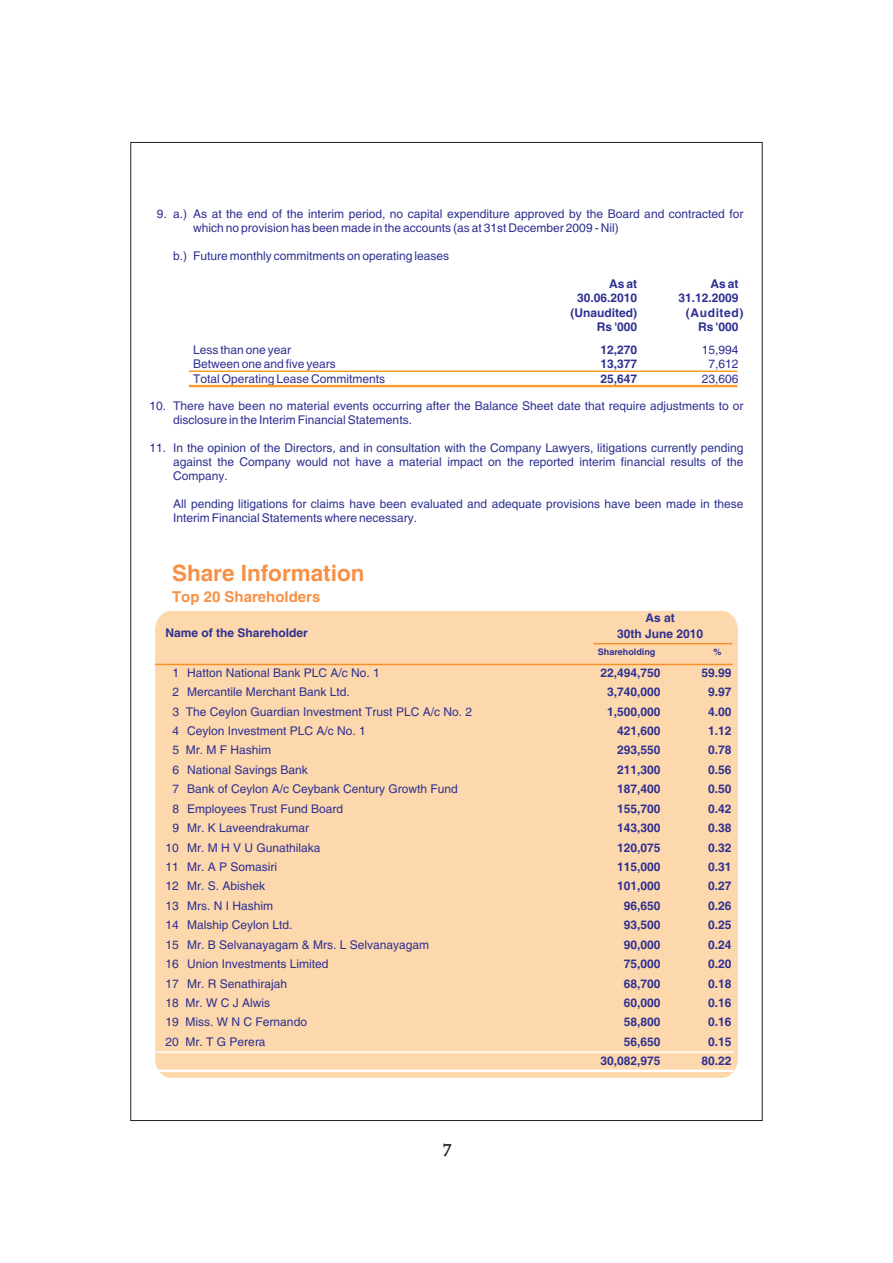
<style>
.page{position:relative;width:893px;height:1263px;background:#fff}
.page>*{position:absolute;margin:0;border:0;box-sizing:border-box;transform-origin:0 0}
.t1{font:700 22.5px "Helvetica";color:#f69146}
.t2{font:700 18px "Scala LF";color:#231f20}
.t3{font:700 15px "Helvetica";color:#f69146}
.t4{font:12px/14px "Helvetica";color:#2e3092}
.t5{font:700 12px/16.2px "Helvetica";color:#2e3092;text-align:center}
.t6{font:700 12px "Helvetica";letter-spacing:.055em;color:#2e3092}
.t7{font:700 9px "Helvetica";color:#2e3092}
</style>
<div class="page">
<div style="left:155px;top:611px;width:583px;height:467px;background:#fdd8ad"></div>
<hr style="left:155px;top:664px;width:578px;height:1px;background:#f48f29">
<hr style="left:593px;top:643px;width:139px;height:1px;background:#f48f29">
<hr style="left:155px;top:1069px;width:579px;height:3px;background:#fff">
<hr style="left:155px;top:1051px;width:579px;height:2px;background:#fff">
<hr style="left:189px;top:385px;width:548px;height:2px;background:#f89c27">
<hr style="left:189px;top:370px;width:548px;height:2px;background:#f89c27">
<p class="t4" style="left:193px;top:208px;width:552px;text-indent:-36px">9. a.) As at the end of the interim period, no capital expenditure approved by the Board and contracted for which no provision has been made in the accounts (as at 31st December 2009 - Nil)</p>
<p class="t4" style="left:173px;top:250px;width:277px">b.) Future monthly commitments on operating leases</p>
<p class="t5" style="left:609px;top:277px;width:30px">As at</p>
<p class="t5" style="left:710px;top:277px;width:30px">As at</p>
<p class="t5" style="left:577px;top:291px;width:62px">30.06.2010</p>
<p class="t5" style="left:678px;top:291px;width:62px">31.12.2009</p>
<p class="t5" style="left:570px;top:305px;width:68px">(Unaudited)</p>
<p class="t6" style="left:686px;top:308px;width:59px">(Audited)</p>
<p class="t5" style="left:597px;top:320px;width:42px">Rs '000</p>
<p class="t5" style="left:698px;top:320px;width:42px">Rs '000</p>
<p class="t4" style="left:193px;top:344px;width:100px">Less than one year</p>
<p class="t5" style="left:600px;top:343px;width:38px">12,270</p>
<p class="t4" style="left:702px;top:344px;width:38px">15,994</p>
<p class="t4" style="left:193px;top:358px;width:144px">Between one and five years</p>
<p class="t5" style="left:600px;top:357px;width:38px">13,377</p>
<p class="t4" style="left:708px;top:358px;width:32px">7,612</p>
<p class="t4" style="left:193px;top:373px;width:194px">Total Operating Lease Commitments</p>
<p class="t5" style="left:600px;top:371px;width:38px">25,647</p>
<p class="t4" style="left:702px;top:373px;width:38px">23,606</p>
<p class="t4" style="left:173px;top:400px;width:572px;text-indent:-24px">10. There have been no material events occurring after the Balance Sheet date that require adjustments to or disclosure in the Interim Financial Statements.</p>
<p class="t4" style="left:173px;top:442px;width:572px;text-align:justify;text-indent:-24px">11. In the opinion of the Directors, and in consultation with the Company Lawyers, litigations currently pending against the Company would not have a material impact on the reported interim financial results of the Company.</p>
<p class="t4" style="left:173px;top:497px;width:572px">All pending litigations for claims have been evaluated and adequate provisions have been made in these<br>Interim Financial Statements where necessary.</p>
<h1 class="t1" style="left:172px;top:564px;width:194px">Share Information</h1>
<p class="t3" style="left:172px;top:591px;width:150px">Top 20 Shareholders</p>
<p class="t5" style="left:617px;top:610px;width:88px">As at<br>30th June 2010</p>
<p class="t7" style="left:598px;top:648px;width:59px">Shareholding</p>
<p class="t7" style="left:714px;top:648px;width:10px">%</p>
<p class="t5" style="left:166px;top:626px;width:144px">Name of the Shareholder</p>
<p class="t4" style="left:173px;top:667px;width:209px">1 Hatton National Bank PLC A/c No. 1</p>
<p class="t5" style="left:600px;top:665px;width:62px">22,494,750</p>
<p class="t5" style="left:701px;top:665px;width:32px">59.99</p>
<p class="t4" style="left:173px;top:686px;width:179px">2 Mercantile Merchant Bank Ltd.</p>
<p class="t5" style="left:607px;top:685px;width:55px">3,740,000</p>
<p class="t5" style="left:708px;top:685px;width:25px">9.97</p>
<p class="t4" style="left:173px;top:705px;width:301px">3 The Ceylon Guardian Investment Trust PLC A/c No. 2</p>
<p class="t5" style="left:607px;top:704px;width:55px">1,500,000</p>
<p class="t5" style="left:708px;top:704px;width:25px">4.00</p>
<p class="t4" style="left:173px;top:725px;width:195px">4 Ceylon Investment PLC A/c No. 1</p>
<p class="t5" style="left:617px;top:724px;width:45px">421,600</p>
<p class="t5" style="left:708px;top:724px;width:25px">1.12</p>
<p class="t4" style="left:173px;top:744px;width:100px">5 Mr. M F Hashim</p>
<p class="t5" style="left:617px;top:743px;width:45px">293,550</p>
<p class="t5" style="left:708px;top:743px;width:25px">0.78</p>
<p class="t4" style="left:173px;top:764px;width:137px">6 National Savings Bank</p>
<p class="t5" style="left:617px;top:763px;width:45px">211,300</p>
<p class="t5" style="left:708px;top:763px;width:25px">0.56</p>
<p class="t4" style="left:173px;top:783px;width:287px">7 Bank of Ceylon A/c Ceybank Century Growth Fund</p>
<p class="t5" style="left:617px;top:782px;width:45px">187,400</p>
<p class="t5" style="left:708px;top:782px;width:25px">0.50</p>
<p class="t4" style="left:173px;top:802px;width:172px">8 Employees Trust Fund Board</p>
<p class="t5" style="left:617px;top:801px;width:45px">155,700</p>
<p class="t5" style="left:708px;top:801px;width:25px">0.42</p>
<p class="t4" style="left:173px;top:822px;width:138px">9 Mr. K Laveendrakumar</p>
<p class="t5" style="left:617px;top:821px;width:45px">143,300</p>
<p class="t5" style="left:708px;top:821px;width:25px">0.38</p>
<p class="t4" style="left:166px;top:841px;width:156px">10 Mr. M H V U Gunathilaka</p>
<p class="t5" style="left:617px;top:840px;width:45px">120,075</p>
<p class="t5" style="left:708px;top:840px;width:25px">0.32</p>
<p class="t4" style="left:166px;top:861px;width:113px">11 Mr. A P Somasiri</p>
<p class="t5" style="left:617px;top:860px;width:45px">115,000</p>
<p class="t5" style="left:708px;top:860px;width:25px">0.31</p>
<p class="t4" style="left:166px;top:880px;width:101px">12 Mr. S. Abishek</p>
<p class="t5" style="left:617px;top:879px;width:45px">101,000</p>
<p class="t5" style="left:708px;top:879px;width:25px">0.27</p>
<p class="t4" style="left:166px;top:900px;width:109px">13 Mrs. N I Hashim</p>
<p class="t5" style="left:624px;top:898px;width:38px">96,650</p>
<p class="t5" style="left:708px;top:898px;width:25px">0.26</p>
<p class="t4" style="left:166px;top:919px;width:128px">14 Malship Ceylon Ltd.</p>
<p class="t5" style="left:624px;top:918px;width:38px">93,500</p>
<p class="t5" style="left:708px;top:918px;width:25px">0.25</p>
<p class="t4" style="left:166px;top:938px;width:265px">15 Mr. B Selvanayagam &amp; Mrs. L Selvanayagam</p>
<p class="t5" style="left:624px;top:937px;width:38px">90,000</p>
<p class="t5" style="left:708px;top:937px;width:25px">0.24</p>
<p class="t4" style="left:166px;top:958px;width:164px">16 Union Investments Limited</p>
<p class="t5" style="left:624px;top:957px;width:38px">75,000</p>
<p class="t5" style="left:708px;top:957px;width:25px">0.20</p>
<p class="t4" style="left:166px;top:977px;width:123px">17 Mr. R Senathirajah</p>
<p class="t5" style="left:624px;top:976px;width:38px">68,700</p>
<p class="t5" style="left:708px;top:976px;width:25px">0.18</p>
<p class="t4" style="left:166px;top:997px;width:106px">18 Mr. W C J Alwis</p>
<p class="t5" style="left:624px;top:996px;width:38px">60,000</p>
<p class="t5" style="left:708px;top:996px;width:25px">0.16</p>
<p class="t4" style="left:166px;top:1016px;width:143px">19 Miss. W N C Fernando</p>
<p class="t5" style="left:624px;top:1015px;width:38px">58,800</p>
<p class="t5" style="left:708px;top:1015px;width:25px">0.16</p>
<p class="t4" style="left:166px;top:1036px;width:102px">20 Mr. T G Perera</p>
<p class="t5" style="left:624px;top:1034px;width:38px">56,650</p>
<p class="t5" style="left:708px;top:1034px;width:25px">0.15</p>
<p class="t5" style="left:600px;top:1054px;width:62px">30,082,975</p>
<p class="t5" style="left:701px;top:1054px;width:32px">80.22</p>
<h2 class="t2" style="left:443px;top:1143px;width:10px">7</h2>
</div>
